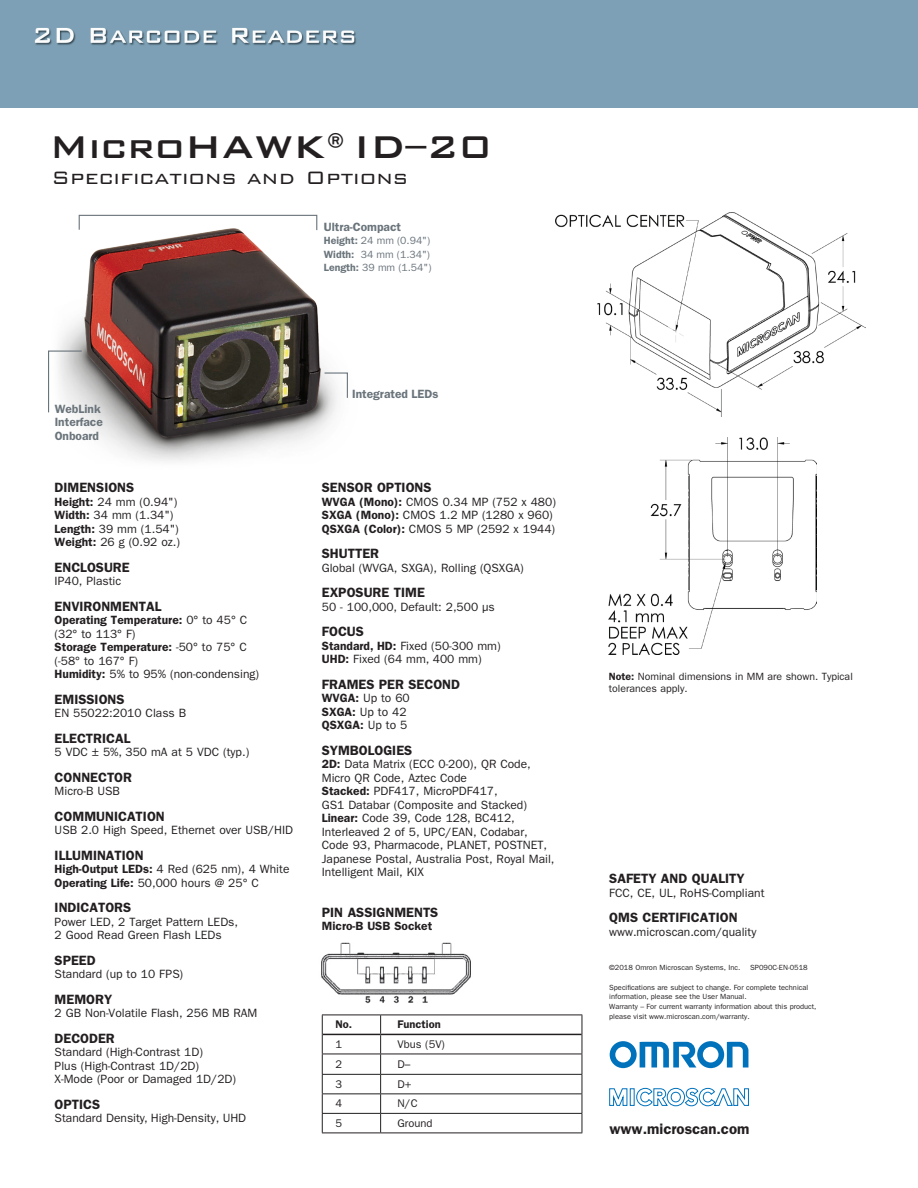
<style>
.page{position:relative;width:918px;height:1188px;background:#fff}
.page>*{position:absolute;margin:0;border:0;box-sizing:border-box;transform-origin:0 0}
.t1{font:500 42px "Bank Gothic BT";color:#231f20}
.t2{font:300 24px "Bank Gothic BT";color:#231f20}
.t3{font:600 15px "ITC Franklin Gothic Std";color:#231f20}
.t4{font:600 13.5px "ITC Franklin Gothic Std";color:#231f20}
.t5{font:12px/13.5px "ITC Franklin Gothic Std";color:#231f20}
.t6{font:600 12px/13.5px "ITC Franklin Gothic Std";color:#6a747b}
.t7{font:600 12px "ITC Franklin Gothic Std";color:#231f20}
.t8{font:11.1px "ITC Franklin Gothic Std";color:#231f20}
.t9{font:600 11.1px "ITC Franklin Gothic Std";color:#231f20}
.t10{font:10.5px/12px "ITC Franklin Gothic Std";color:#231f20}
.t11{font:10.5px/13.5px "ITC Franklin Gothic Std";color:#6a747b}
.t12{font:7.5px/9.8px "ITC Franklin Gothic Std";color:#231f20}
.s1{font-family:"ITC Franklin Gothic Std";font-weight:400;font-size:36px}
.s2{font-family:"ITC Franklin Gothic Std";font-weight:400}
.s3{font-weight:600}
.s4{font-family:"Bank Gothic BT";font-weight:500}
</style>
<div class="page">
<div style="left:0;top:0;width:918px;height:108px;background:#7ea0b6"></div>
<hr style="left:322px;top:1015px;width:59px;height:1px;background:#231f20">
<hr style="left:381px;top:1015px;width:201px;height:1px;background:#231f20">
<hr style="left:322px;top:1054px;width:59px;height:1px;background:#231f20">
<hr style="left:381px;top:1054px;width:201px;height:1px;background:#231f20">
<hr style="left:322px;top:1074px;width:59px;height:1px;background:#231f20">
<hr style="left:381px;top:1074px;width:201px;height:1px;background:#231f20">
<hr style="left:322px;top:1093px;width:59px;height:1px;background:#231f20">
<hr style="left:381px;top:1093px;width:201px;height:1px;background:#231f20">
<hr style="left:322px;top:1113px;width:59px;height:1px;background:#231f20">
<svg style="left:322px;top:1015px;width:1px;height:118px"></svg>
<hr style="left:381px;top:1113px;width:201px;height:1px;background:#231f20">
<svg style="left:380px;top:1015px;width:1px;height:118px"></svg>
<svg style="left:582px;top:1015px;width:1px;height:118px"></svg>
<hr style="left:322px;top:1133px;width:59px;height:1px;background:#231f20">
<hr style="left:381px;top:1133px;width:201px;height:1px;background:#231f20">
<hr style="left:323px;top:1034px;width:58px;height:1px;background:#231f20">
<hr style="left:381px;top:1034px;width:201px;height:1px;background:#231f20">
<img style="left:321px;top:942px;width:150px;height:62px">
<img style="left:59px;top:214px;width:278px;height:247px">
<div style="left:79px;top:215px;width:238px;height:16px;border:1px solid #6a747b"></div>
<svg style="left:48px;top:350px;width:35px;height:64px"></svg>
<img style="left:609px;top:438px;width:208px;height:216px">
<img style="left:555px;top:213px;width:310px;height:204px">
<svg style="left:323px;top:372px;width:25px;height:27px"></svg>
<svg style="left:610px;top:1041px;width:138px;height:27px"></svg>
<svg style="left:609px;top:1088px;width:140px;height:18px"></svg>
<h1 class="t1" style="left:50px;top:124px;width:444px">MicroHAWK<span class="s1">®</span>ID<span class="s2">–</span>20</h1>
<h2 class="t2" style="left:52px;top:165px;width:358px">Specifications and Options</h2>
<p class="t6" style="left:324px;top:220px;width:79px">Ultra-Compact</p>
<p class="t11" style="left:324px;top:234px;width:109px"><span class="s3">Height:</span> 24 mm (0.94")<br><span class="s3">Width:</span> 34 mm (1.34")<br><span class="s3">Length:</span> 39 mm (1.54")</p>
<p class="t6" style="left:55px;top:402px;width:50px">WebLink<br>Interface<br>Onboard</p>
<p class="t4" style="left:55px;top:480px;width:81px">DIMENSIONS</p>
<p class="t5" style="left:55px;top:495px;width:127px"><span class="s3">Height:</span> 24 mm (0.94")<br><span class="s3">Width:</span> 34 mm (1.34")<br><span class="s3">Length:</span> 39 mm (1.54")<br><span class="s3">Weight:</span> 26 g (0.92 oz.)</p>
<p class="t4" style="left:55px;top:559px;width:77px">ENCLOSURE</p>
<p class="t5" style="left:55px;top:575px;width:68px">IP40, Plastic</p>
<p class="t4" style="left:55px;top:598px;width:108px">ENVIRONMENTAL</p>
<p class="t5" style="left:55px;top:614px;width:206px"><span class="s3">Operating Temperature:</span> 0° to 45° C (32° to 113° F)<br><span class="s3">Storage Temperature:</span> -50° to 75° C (-58° to 167° F)<br><span class="s3">Humidity:</span> 5% to 95% (non-condensing)</p>
<p class="t4" style="left:55px;top:691px;width:71px">EMISSIONS</p>
<p class="t5" style="left:55px;top:707px;width:133px">EN 55022:2010 Class B</p>
<p class="t4" style="left:55px;top:730px;width:77px">ELECTRICAL</p>
<p class="t5" style="left:55px;top:746px;width:196px">5 VDC ± 5%, 350 mA at 5 VDC (typ.)</p>
<p class="t4" style="left:55px;top:769px;width:79px">CONNECTOR</p>
<p class="t5" style="left:55px;top:785px;width:67px">Micro-B USB</p>
<p class="t4" style="left:55px;top:808px;width:112px">COMMUNICATION</p>
<p class="t5" style="left:55px;top:824px;width:240px">USB 2.0 High Speed, Ethernet over USB/HID</p>
<p class="t4" style="left:55px;top:847px;width:91px">ILLUMINATION</p>
<p class="t5" style="left:55px;top:863px;width:236px"><span class="s3">High-Output LEDs:</span> 4 Red (625 nm), 4 White<br><span class="s3">Operating Life:</span> 50,000 hours @ 25° C</p>
<p class="t4" style="left:55px;top:900px;width:78px">INDICATORS</p>
<p class="t5" style="left:55px;top:915px;width:185px">Power LED, 2 Target Pattern LEDs,<br>2 Good Read Green Flash LEDs</p>
<p class="t4" style="left:55px;top:952px;width:43px">SPEED</p>
<p class="t5" style="left:55px;top:968px;width:130px">Standard (up to 10 FPS)</p>
<p class="t4" style="left:55px;top:991px;width:59px">MEMORY</p>
<p class="t5" style="left:55px;top:1007px;width:204px">2 GB Non-Volatile Flash, 256 MB RAM</p>
<p class="t4" style="left:55px;top:1030px;width:62px">DECODER</p>
<p class="t5" style="left:55px;top:1046px;width:183px">Standard (High-Contrast 1D)<br>Plus (High-Contrast 1D/2D)<br>X-Mode (Poor or Damaged 1D/2D)</p>
<p class="t4" style="left:55px;top:1096px;width:47px">OPTICS</p>
<p class="t5" style="left:55px;top:1112px;width:193px">Standard Density, High-Density, UHD</p>
<p class="t6" style="left:352px;top:387px;width:88px">Integrated LEDs</p>
<p class="t4" style="left:322px;top:479px;width:111px">SENSOR OPTIONS</p>
<p class="t5" style="left:322px;top:495px;width:236px"><span class="s3">WVGA (Mono):</span> CMOS 0.34 MP (752 x 480)<br><span class="s3">SXGA (Mono):</span> CMOS 1.2 MP (1280 x 960)<br><span class="s3">QSXGA (Color):</span> CMOS 5 MP (2592 x 1944)</p>
<p class="t4" style="left:322px;top:545px;width:59px">SHUTTER</p>
<p class="t5" style="left:322px;top:561px;width:203px">Global (WVGA, SXGA), Rolling (QSXGA)</p>
<p class="t4" style="left:322px;top:584px;width:105px">EXPOSURE TIME</p>
<p class="t5" style="left:322px;top:600px;width:175px">50 - 100,000, Default: 2,500 μs</p>
<p class="t4" style="left:322px;top:623px;width:44px">FOCUS</p>
<p class="t5" style="left:322px;top:639px;width:180px"><span class="s3">Standard, HD:</span> Fixed (50-300 mm)<br><span class="s3">UHD:</span> Fixed (64 mm, 400 mm)</p>
<p class="t4" style="left:322px;top:676px;width:140px">FRAMES PER SECOND</p>
<p class="t5" style="left:322px;top:691px;width:89px"><span class="s3">WVGA:</span> Up to 60<br><span class="s3">SXGA:</span> Up to 42<br><span class="s3">QSXGA:</span> Up to 5</p>
<p class="t4" style="left:322px;top:742px;width:92px">SYMBOLOGIES</p>
<p class="t5" style="left:322px;top:757px;width:234px"><span class="s3">2D:</span> Data Matrix (ECC 0-200), QR Code, Micro QR Code, Aztec Code<br><span class="s3">Stacked:</span> PDF417, MicroPDF417,<br>GS1 Databar (Composite and Stacked)<br><span class="s3">Linear:</span> Code 39, Code 128, BC412, Interleaved 2 of 5, UPC/EAN, Codabar, Code 93, Pharmacode, PLANET, POSTNET, Japanese Postal, Australia Post, Royal Mail, Intelligent Mail, KIX</p>
<p class="t4" style="left:322px;top:904px;width:118px">PIN ASSIGNMENTS</p>
<p class="t7" style="left:322px;top:919px;width:112px">Micro-B USB Socket</p>
<p class="t9" style="left:336px;top:1018px;width:18px">No.</p>
<p class="t9" style="left:398px;top:1018px;width:45px">Function</p>
<p class="t8" style="left:336px;top:1038px;width:8px">1</p>
<p class="t8" style="left:398px;top:1038px;width:49px">Vbus (5V)</p>
<p class="t8" style="left:336px;top:1057px;width:8px">2</p>
<p class="t8" style="left:398px;top:1058px;width:14px">D<span class="s4">–</span></p>
<p class="t8" style="left:336px;top:1078px;width:8px">3</p>
<p class="t8" style="left:398px;top:1078px;width:16px">D+</p>
<p class="t8" style="left:336px;top:1097px;width:8px">4</p>
<p class="t8" style="left:398px;top:1097px;width:22px">N/C</p>
<p class="t8" style="left:336px;top:1117px;width:8px">5</p>
<p class="t8" style="left:398px;top:1117px;width:36px">Ground</p>
<p class="t10" style="left:609px;top:670px;width:245px"><span class="s3">Note:</span> Nominal dimensions in MM are shown. Typical tolerances apply.</p>
<p class="t4" style="left:609px;top:871px;width:137px">SAFETY AND QUALITY</p>
<p class="t5" style="left:609px;top:886px;width:157px">FCC, CE, UL, RoHS-Compliant</p>
<p class="t4" style="left:609px;top:910px;width:130px">QMS CERTIFICATION</p>
<p class="t5" style="left:609px;top:925px;width:149px">www.microscan.com/quality</p>
<p class="t12" style="left:609px;top:963px;width:133px">©2018 Omron Microscan Systems, Inc.</p>
<p class="t12" style="left:750px;top:963px;width:59px">SP090C-EN-0518</p>
<p class="t12" style="left:609px;top:982px;width:209px">Specifications are subject to change. For complete technical information, please see the User Manual.<br>Warranty – For current warranty information about this product, please visit www.microscan.com/warranty.</p>
<p class="t3" style="left:609px;top:1120px;width:142px">www.microscan.com</p>
</div>
